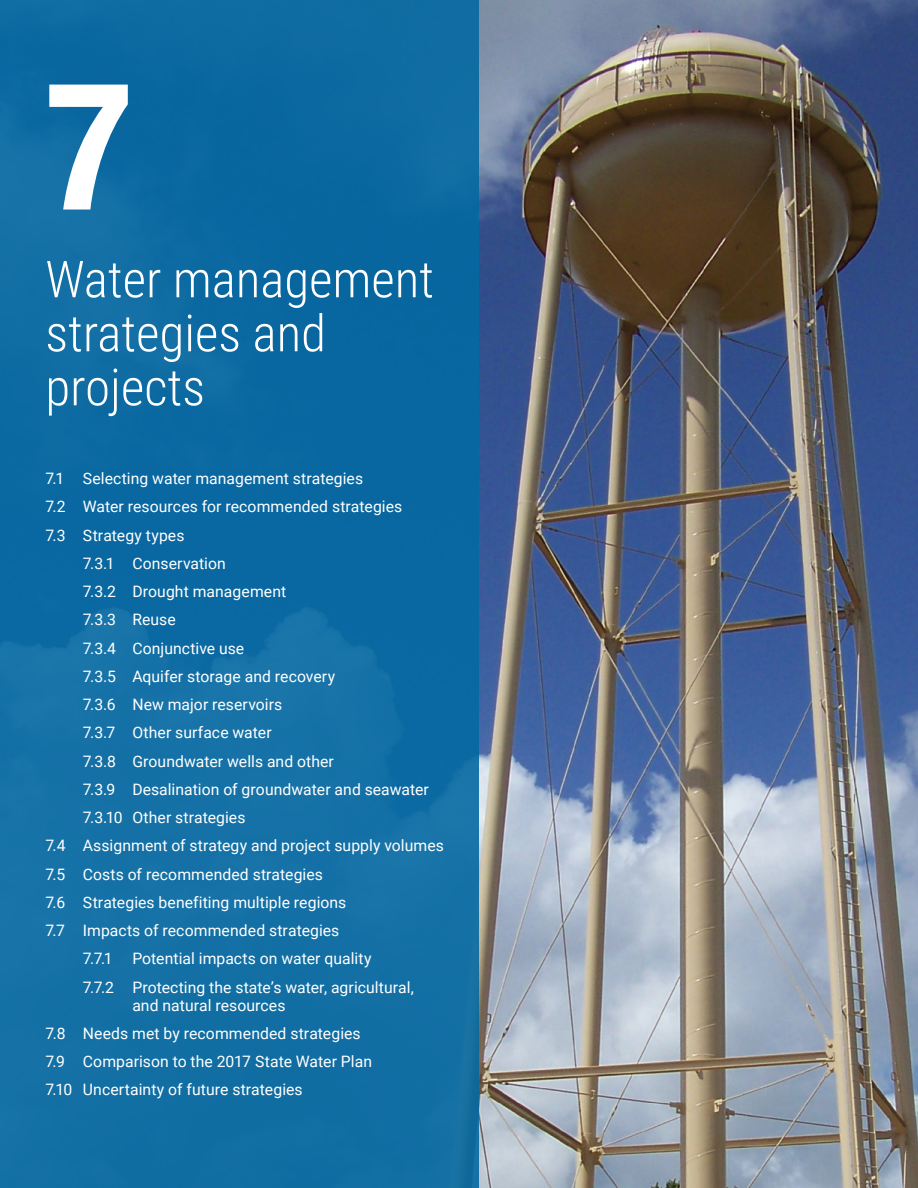
<style>
.page{position:relative;width:918px;height:1188px;background:#fff}
.page>*{position:absolute;margin:0;border:0;box-sizing:border-box;transform-origin:0 0}
.Chapter_Number{font:700 condensed 180px "Helvetica Neue LT Std";color:#fff}
.Chapter_Header{font:300 51px/54px "Roboto Condensed";color:#fff}
.Chapter_TOC_two_tabs{font:15.75px/18px "Roboto";letter-spacing:.005em;color:#fff}
</style>
<div class="page">
<img style="left:479px;top:0;width:439px;height:1188px">
<div style="left:0;top:0;width:479px;height:1188px;background:#106da2"></div>
<p class="Chapter_Number" style="left:45px;top:37px;width:88px">7</p>
<p class="Chapter_Header" style="left:45px;top:250px;width:390px">Water management strategies and projects</p>
<p class="Chapter_TOC_two_tabs" style="left:45px;top:469px;width:319px">7.1 Selecting water management strategies</p>
<p class="Chapter_TOC_two_tabs" style="left:45px;top:497px;width:358px">7.2 Water resources for recommended strategies</p>
<p class="Chapter_TOC_two_tabs" style="left:45px;top:525px;width:141px">7.3 Strategy types</p>
<p class="Chapter_TOC_two_tabs" style="left:83px;top:554px;width:145px">7.3.1 Conservation</p>
<p class="Chapter_TOC_two_tabs" style="left:83px;top:582px;width:205px">7.3.2 Drought management</p>
<p class="Chapter_TOC_two_tabs" style="left:83px;top:610px;width:94px">7.3.3 Reuse</p>
<p class="Chapter_TOC_two_tabs" style="left:83px;top:638px;width:163px">7.3.4 Conjunctive use</p>
<p class="Chapter_TOC_two_tabs" style="left:83px;top:667px;width:254px">7.3.5 Aquifer storage and recovery</p>
<p class="Chapter_TOC_two_tabs" style="left:83px;top:695px;width:201px">7.3.6 New major reservoirs</p>
<p class="Chapter_TOC_two_tabs" style="left:83px;top:723px;width:190px">7.3.7 Other surface water</p>
<p class="Chapter_TOC_two_tabs" style="left:83px;top:751px;width:253px">7.3.8 Groundwater wells and other</p>
<p class="Chapter_TOC_two_tabs" style="left:83px;top:780px;width:348px">7.3.9 Desalination of groundwater and seawater</p>
<p class="Chapter_TOC_two_tabs" style="left:83px;top:808px;width:164px">7.3.10 Other strategies</p>
<p class="Chapter_TOC_two_tabs" style="left:45px;top:836px;width:400px">7.4 Assignment of strategy and project supply volumes</p>
<p class="Chapter_TOC_two_tabs" style="left:45px;top:864px;width:279px">7.5 Costs of recommended strategies</p>
<p class="Chapter_TOC_two_tabs" style="left:45px;top:893px;width:303px">7.6 Strategies benefiting multiple regions</p>
<p class="Chapter_TOC_two_tabs" style="left:45px;top:921px;width:296px">7.7 Impacts of recommended strategies</p>
<p class="Chapter_TOC_two_tabs" style="left:83px;top:949px;width:31px">7.7.1</p>
<p class="Chapter_TOC_two_tabs" style="left:132px;top:949px;width:241px">Potential impacts on water quality</p>
<p class="Chapter_TOC_two_tabs" style="left:132px;top:978px;width:283px;text-indent:-50px">7.7.2 Protecting the state’s water, agricultural, and natural resources</p>
<p class="Chapter_TOC_two_tabs" style="left:45px;top:1024px;width:317px">7.8 Needs met by recommended strategies</p>
<p class="Chapter_TOC_two_tabs" style="left:45px;top:1052px;width:328px">7.9 Comparison to the 2017 State Water Plan</p>
<p class="Chapter_TOC_two_tabs" style="left:45px;top:1080px;width:259px">7.10 Uncertainty of future strategies</p>
</div>
